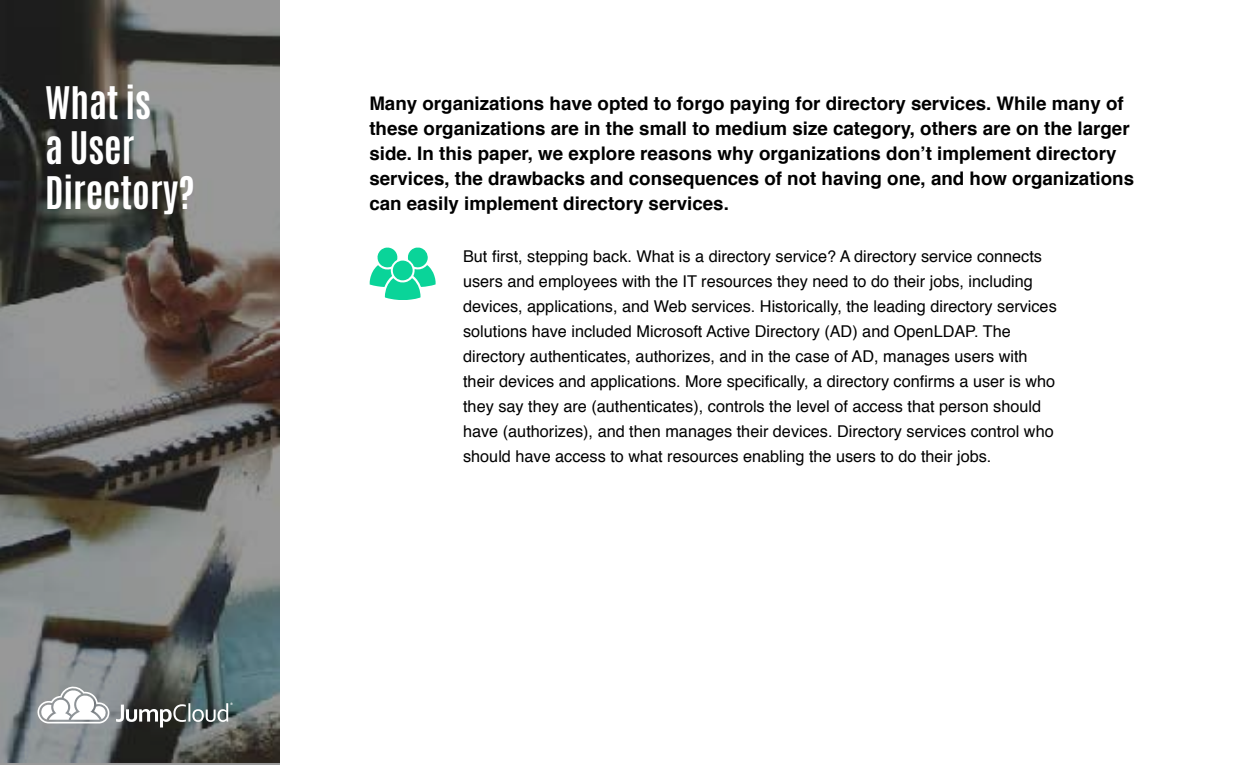
<style>
.page{position:relative;width:1260px;height:765px;background:#fff}
.page>*{position:absolute;margin:0;border:0;box-sizing:border-box;transform-origin:0 0}
.t1{font:700 37.5px/45px "Antonio";color:#fff}
.t2{font:700 18.75px/25px "Helvetica";color:#000}
.t3{font:16.25px/25px "Helvetica";color:#000}
</style>
<div class="page">
<svg style="left:0;top:0;width:280px;height:765px;background:#61615f"></svg>
<svg style="left:116px;top:703px;width:117px;height:24px"></svg>
<svg style="left:37px;top:686px;width:73px;height:37px"></svg>
<svg style="left:370px;top:248px;width:66px;height:52px"></svg>
<div style="left:393px;top:261px;width:20px;height:19px;background:#0ad499;border-radius:50%"></div>
<h1 class="t1" style="left:45px;top:81px;width:151px">What is<br>a User<br>Directory?</h1>
<p class="t2" style="left:369px;top:91px;width:766px">Many organizations have opted to forgo paying for directory services. While many of these organizations are in the small to medium size category, others are on the larger side. In this paper, we explore reasons why organizations don’t implement directory services, the drawbacks and consequences of not having one, and how organizations can easily implement directory services.</p>
<p class="t3" style="left:463px;top:244px;width:595px">But first, stepping back. What is a directory service? A directory service connects users and employees with the IT resources they need to do their jobs, including devices, applications, and Web services. Historically, the leading directory services solutions have included Microsoft Active Directory (AD) and OpenLDAP. The directory authenticates, authorizes, and in the case of AD, manages users with their devices and applications. More specifically, a directory confirms a user is who they say they are (authenticates), controls the level of access that person should have (authorizes), and then manages their devices. Directory services control who should have access to what resources enabling the users to do their jobs.</p>
</div>
